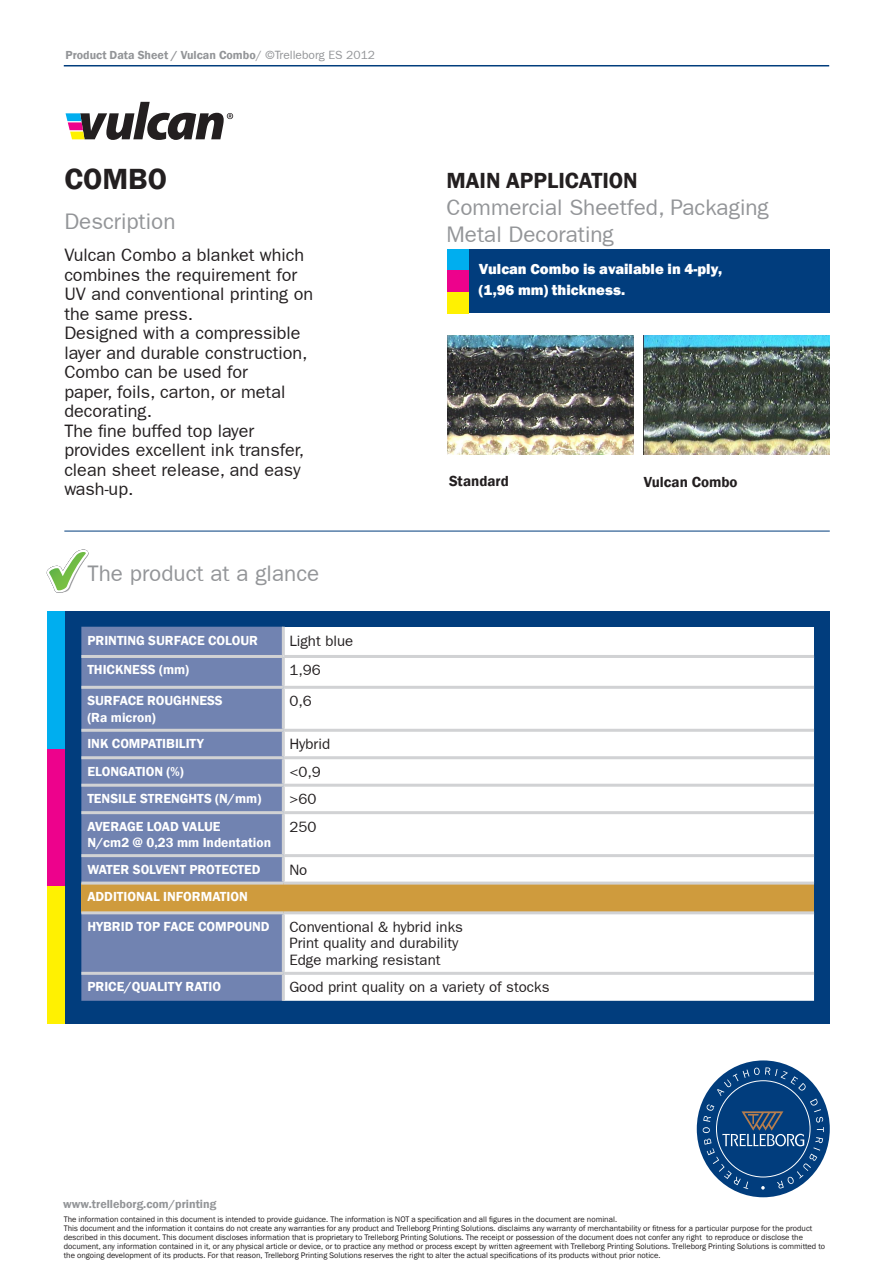
<style>
.page{position:relative;width:893px;height:1263px;background:#fff}
.page>*{position:absolute;margin:0;border:0;box-sizing:border-box;transform-origin:0 0}
.Gold_body_header{font:600 30px "Franklin Gothic";color:#231f20}
.Gold_body_header-2{font:22.5px/27px "Frankiln Gothic";color:#939598}
.Body_copy{font:18px/19.5px "Frankiln Gothic";color:#231f20}
.Chart_body{font:15px/16.5px "Frankiln Gothic";color:#231f20}
.t1{font:800 15px "Franklin Gothic";color:#fff}
.t2{font:600 15px "Franklin Gothic";color:#231f20}
.Chart_white_header{font:600 13.5px/16.5px "Franklin Gothic";color:#fff}
.Running_doc_header{font:600 12px "Franklin Gothic";color:#939598}
.Pullout_box_text{font:8.25px/9px "Franklin Gothic";color:#231f20}
.s1{font-family:"Frankiln Gothic";font-weight:400}
.s2{font-family:"Franklin Gothic";font-weight:600;color:#231f20}
</style>
<div class="page">
<hr style="left:64px;top:65px;width:765px;height:1px;background:#013d7d">
<img style="left:644px;top:335px;width:186px;height:119px">
<img style="left:447px;top:335px;width:186px;height:119px">
<svg style="left:66px;top:102px;width:167px;height:38px"></svg>
<div style="left:468px;top:249px;width:362px;height:64px;background:#013d7d"></div>
<div style="left:447px;top:249px;width:21px;height:22px;background:#00aeef"></div>
<div style="left:447px;top:271px;width:21px;height:21px;background:#ed028c"></div>
<div style="left:447px;top:292px;width:21px;height:21px;background:#fff101"></div>
<hr style="left:64px;top:531px;width:766px;height:1px;background:#013d7d">
<svg style="left:47px;top:550px;width:42px;height:43px"></svg>
<div style="left:64px;top:611px;width:766px;height:412px;background:#013d7d"></div>
<div style="left:81px;top:627px;width:201px;height:374px;background:#7183b1"></div>
<div style="left:283px;top:627px;width:531px;height:29px;background:#fff"></div>
<div style="left:285px;top:658px;width:529px;height:28px;background:#fff"></div>
<div style="left:285px;top:689px;width:529px;height:312px;background:#fff"></div>
<div style="left:81px;top:883px;width:733px;height:30px;background:#cf9b3d"></div>
<hr style="left:282px;top:627px;width:3px;height:28px;background:#d1d2d4">
<hr style="left:81px;top:655px;width:202px;height:3px;background:#d1d2d4">
<hr style="left:283px;top:655px;width:531px;height:3px;background:#d1d2d4">
<hr style="left:282px;top:658px;width:3px;height:28px;background:#d1d2d4">
<hr style="left:81px;top:686px;width:202px;height:3px;background:#d1d2d4">
<hr style="left:283px;top:686px;width:531px;height:3px;background:#d1d2d4">
<hr style="left:282px;top:689px;width:3px;height:40px;background:#d1d2d4">
<hr style="left:81px;top:729px;width:202px;height:3px;background:#d1d2d4">
<hr style="left:283px;top:729px;width:531px;height:3px;background:#d1d2d4">
<hr style="left:282px;top:732px;width:3px;height:24px;background:#d1d2d4">
<hr style="left:81px;top:756px;width:202px;height:3px;background:#d1d2d4">
<hr style="left:283px;top:756px;width:531px;height:3px;background:#d1d2d4">
<hr style="left:282px;top:759px;width:3px;height:25px;background:#d1d2d4">
<hr style="left:81px;top:784px;width:202px;height:3px;background:#d1d2d4">
<hr style="left:283px;top:784px;width:531px;height:3px;background:#d1d2d4">
<hr style="left:282px;top:787px;width:3px;height:24px;background:#d1d2d4">
<hr style="left:81px;top:811px;width:202px;height:3px;background:#d1d2d4">
<hr style="left:283px;top:811px;width:531px;height:3px;background:#d1d2d4">
<hr style="left:282px;top:814px;width:3px;height:40px;background:#d1d2d4">
<hr style="left:81px;top:854px;width:202px;height:3px;background:#d1d2d4">
<hr style="left:283px;top:854px;width:531px;height:3px;background:#d1d2d4">
<hr style="left:282px;top:857px;width:3px;height:24px;background:#d1d2d4">
<hr style="left:81px;top:881px;width:202px;height:3px;background:#d1d2d4">
<hr style="left:283px;top:881px;width:531px;height:3px;background:#d1d2d4">
<hr style="left:81px;top:911px;width:202px;height:3px;background:#d1d2d4">
<hr style="left:283px;top:911px;width:531px;height:3px;background:#d1d2d4">
<hr style="left:282px;top:914px;width:3px;height:58px;background:#d1d2d4">
<hr style="left:81px;top:972px;width:202px;height:3px;background:#d1d2d4">
<hr style="left:283px;top:972px;width:531px;height:3px;background:#d1d2d4">
<hr style="left:282px;top:975px;width:3px;height:26px;background:#d1d2d4">
<div style="left:47px;top:748px;width:17px;height:138px;background:#ed028c"></div>
<div style="left:47px;top:611px;width:17px;height:137px;background:#00aeef"></div>
<div style="left:47px;top:886px;width:17px;height:137px;background:#fff101"></div>
<div style="left:697px;top:1060px;width:133px;height:137px;background:#013d7d;border-radius:50%"></div>
<svg style="left:703px;top:1067px;width:121px;height:122px"></svg>
<p class="Running_doc_header" style="left:65px;top:48px;width:311px">Product Data Sheet / Vulcan Combo<span class="s1">/ ©Trelleborg ES 2012</span></p>
<p class="Gold_body_header" style="left:64px;top:160px;width:104px">COMBO</p>
<p class="Gold_body_header-2" style="left:64px;top:208px;width:113px">Description</p>
<p class="Body_copy" style="left:64px;top:245px;width:250px">Vulcan Combo a blanket which combines the requirement for<br>UV and conventional printing on the same press.<br>Designed with a compressible layer and durable construction,<br>Combo can be used for<br>paper, foils, carton, or metal decorating.<br>The fine buffed top layer provides excellent ink transfer, clean sheet release, and easy wash-up.</p>
<p class="Gold_body_header-2" style="left:88px;top:560px;width:233px">The product at a glance</p>
<p class="Gold_body_header-2" style="left:446px;top:167px;width:324px"><span class="s2">MAIN APPLICATION<br></span>Commercial Sheetfed, Packaging</p>
<p class="Gold_body_header-2" style="left:446px;top:221px;width:169px">Metal Decorating</p>
<p class="t1" style="left:479px;top:259px;width:245px">Vulcan Combo is available in 4-ply,</p>
<p class="t1" style="left:479px;top:280px;width:148px">(1,96 mm) thickness.</p>
<p class="t2" style="left:449px;top:472px;width:61px">Standard</p>
<p class="t2" style="left:644px;top:473px;width:95px">Vulcan Combo</p>
<p class="Chart_white_header" style="left:87px;top:632px;width:172px">PRINTING SURFACE COLOUR</p>
<p class="Chart_body" style="left:289px;top:632px;width:65px">Light blue</p>
<p class="Chart_white_header" style="left:87px;top:662px;width:103px">THICKNESS (mm)</p>
<p class="Chart_body" style="left:289px;top:662px;width:33px">1,96</p>
<p class="Chart_white_header" style="left:87px;top:693px;width:137px">SURFACE ROUGHNESS (Ra micron)</p>
<p class="Chart_body" style="left:289px;top:693px;width:24px">0,6</p>
<p class="Chart_white_header" style="left:87px;top:736px;width:118px">INK COMPATIBILITY</p>
<p class="Chart_body" style="left:289px;top:736px;width:42px">Hybrid</p>
<p class="Chart_white_header" style="left:87px;top:763px;width:98px">ELONGATION (%)</p>
<p class="Chart_body" style="left:289px;top:763px;width:33px">&lt;0,9</p>
<p class="Chart_white_header" style="left:87px;top:790px;width:175px">TENSILE STRENGHTS (N/mm)</p>
<p class="Chart_body" style="left:289px;top:791px;width:28px">&gt;60</p>
<p class="Chart_white_header" style="left:87px;top:818px;width:185px">AVERAGE LOAD VALUE<br>N/cm2 @ 0,23 mm Indentation</p>
<p class="Chart_body" style="left:289px;top:818px;width:28px">250</p>
<p class="Chart_white_header" style="left:87px;top:861px;width:175px">WATER SOLVENT PROTECTED</p>
<p class="Chart_body" style="left:289px;top:861px;width:19px">No</p>
<p class="Chart_white_header" style="left:87px;top:888px;width:162px">ADDITIONAL INFORMATION</p>
<p class="Chart_white_header" style="left:87px;top:918px;width:184px">HYBRID TOP FACE COMPOUND</p>
<p class="Chart_body" style="left:289px;top:918px;width:175px">Conventional &amp; hybrid inks<br>Print quality and durability<br>Edge marking resistant</p>
<p class="Chart_white_header" style="left:87px;top:979px;width:135px">PRICE/QUALITY RATIO</p>
<p class="Chart_body" style="left:289px;top:979px;width:262px">Good print quality on a variety of stocks</p>
<p class="Running_doc_header" style="left:63px;top:1196px;width:155px">www.trelleborg.com/printing</p>
<p class="Pullout_box_text" style="left:64px;top:1215px;width:763px">The information contained in this document is intended to provide guidance. The information is NOT a specification and all figures in the document are nominal.<br>This document and the information it contains do not create any warranties for any product and Trelleborg Printing Solutions. disclaims any warranty of merchantability or fitness for a particular purpose for the product described in this document. This document discloses information that is proprietary to Trelleborg Printing Solutions. The receipt or possession of the document does not confer any right to reproduce or disclose the document, any information contained in it, or any physical article or device, or to practice any method or process except by written agreement with Trelleborg Printing Solutions. Trelleborg Printing Solutions is committed to the ongoing development of its products. For that reason, Trelleborg Printing Solutions reserves the right to alter the actual specifications of its products without prior notice.</p>
</div>
